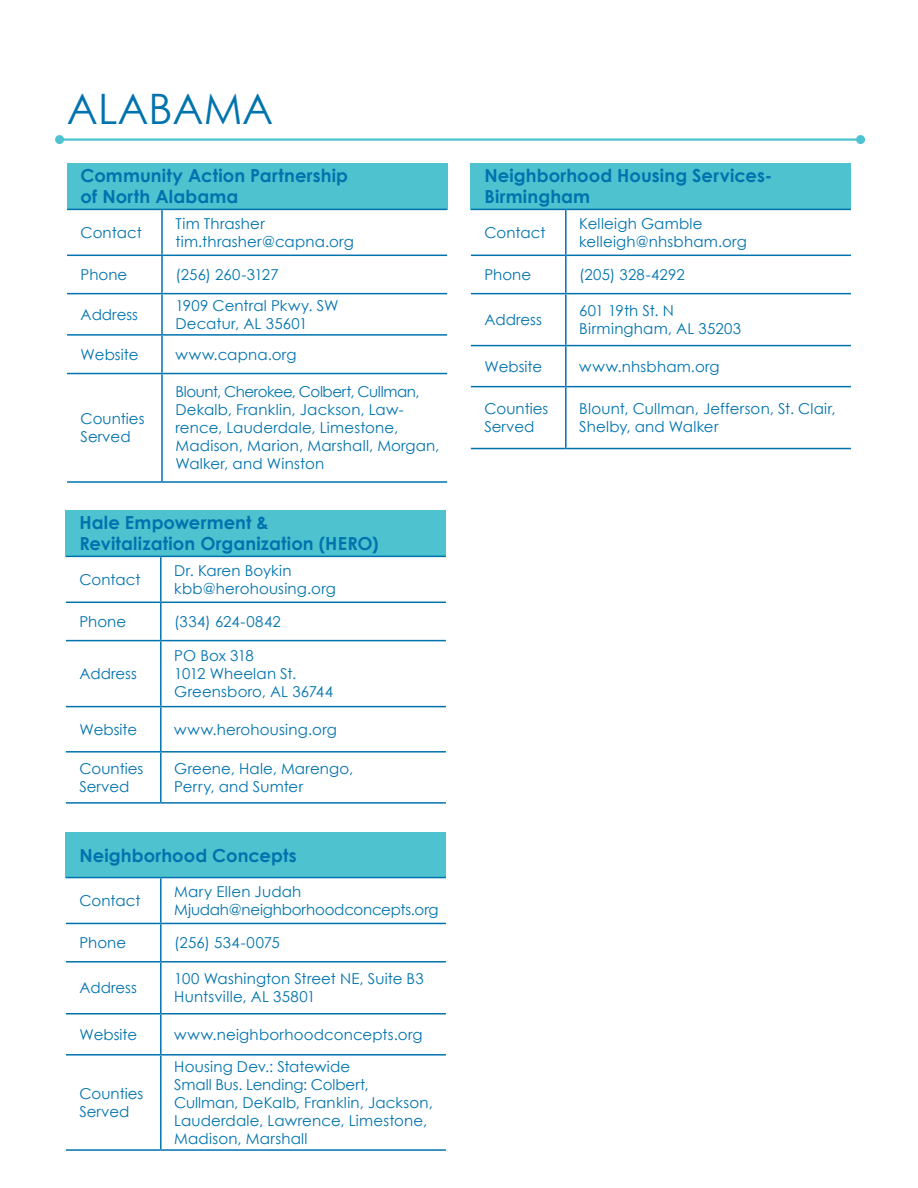
<style>
.page{position:relative;width:918px;height:1188px;background:#fff}
.page>*{position:absolute;margin:0;border:0;box-sizing:border-box;transform-origin:0 0}
.t1{font:42px "Century Gothic";color:#0073ae}
.t2{font:700 18px/21px "Century Gothic";letter-spacing:.005em;color:#0073ae}
.t3{font:15px/18px "Century Gothic";letter-spacing:.01em;color:#0073ae}
.t4{font:15px/18px "Century Gothic";letter-spacing:-.01em;color:#0073ae}
.t5{font:15px "Century Gothic";letter-spacing:.03em;color:#0073ae}
</style>
<div class="page">
<hr style="left:60px;top:138px;width:801px;height:3px;background:#4ec3cf">
<div style="left:55px;top:135px;width:9px;height:9px;background:#4ec3cf;border-radius:50%"></div>
<div style="left:856px;top:135px;width:9px;height:9px;background:#4ec3cf;border-radius:50%"></div>
<div style="left:67px;top:163px;width:380px;height:46px;background:#4ec3cf"></div>
<svg style="left:67px;top:210px;width:380px;height:165px"></svg>
<hr style="left:161px;top:210px;width:2px;height:45px;background:#0073ae">
<hr style="left:161px;top:256px;width:2px;height:37px;background:#0073ae">
<hr style="left:161px;top:294px;width:2px;height:40px;background:#0073ae">
<hr style="left:161px;top:336px;width:2px;height:37px;background:#0073ae">
<hr style="left:161px;top:374px;width:2px;height:107px;background:#0073ae">
<hr style="left:67px;top:209px;width:95px;height:1px;background:#0073ae">
<hr style="left:162px;top:209px;width:285px;height:1px;background:#0073ae">
<hr style="left:67px;top:255px;width:95px;height:1px;background:#0073ae">
<hr style="left:162px;top:255px;width:285px;height:1px;background:#0073ae">
<hr style="left:67px;top:293px;width:95px;height:1px;background:#0073ae">
<hr style="left:162px;top:293px;width:285px;height:1px;background:#0073ae">
<hr style="left:67px;top:334px;width:95px;height:2px;background:#0073ae">
<hr style="left:162px;top:334px;width:285px;height:2px;background:#0073ae">
<hr style="left:67px;top:373px;width:95px;height:1px;background:#0073ae">
<hr style="left:67px;top:481px;width:95px;height:2px;background:#0073ae">
<hr style="left:162px;top:373px;width:285px;height:1px;background:#0073ae">
<hr style="left:162px;top:481px;width:285px;height:2px;background:#0073ae">
<div style="left:66px;top:832px;width:380px;height:46px;background:#4ec3cf"></div>
<svg style="left:66px;top:878px;width:380px;height:47px"></svg>
<hr style="left:160px;top:878px;width:2px;height:45px;background:#0073ae">
<hr style="left:160px;top:924px;width:2px;height:37px;background:#0073ae">
<hr style="left:160px;top:963px;width:2px;height:50px;background:#0073ae">
<hr style="left:160px;top:1015px;width:2px;height:39px;background:#0073ae">
<hr style="left:160px;top:1056px;width:2px;height:93px;background:#0073ae">
<hr style="left:66px;top:877px;width:95px;height:1px;background:#0073ae">
<hr style="left:161px;top:877px;width:285px;height:1px;background:#0073ae">
<hr style="left:66px;top:923px;width:95px;height:1px;background:#0073ae">
<hr style="left:161px;top:923px;width:285px;height:1px;background:#0073ae">
<hr style="left:66px;top:961px;width:95px;height:2px;background:#0073ae">
<hr style="left:161px;top:961px;width:285px;height:2px;background:#0073ae">
<hr style="left:66px;top:1013px;width:95px;height:2px;background:#0073ae">
<hr style="left:66px;top:1054px;width:95px;height:2px;background:#0073ae">
<hr style="left:66px;top:1149px;width:95px;height:2px;background:#0073ae">
<hr style="left:161px;top:1013px;width:285px;height:2px;background:#0073ae">
<hr style="left:161px;top:1054px;width:285px;height:2px;background:#0073ae">
<hr style="left:161px;top:1149px;width:285px;height:2px;background:#0073ae">
<div style="left:66px;top:510px;width:380px;height:46px;background:#4ec3cf"></div>
<svg style="left:66px;top:557px;width:380px;height:151px"></svg>
<hr style="left:160px;top:557px;width:2px;height:45px;background:#0073ae">
<hr style="left:160px;top:603px;width:2px;height:37px;background:#0073ae">
<hr style="left:160px;top:641px;width:2px;height:65px;background:#0073ae">
<hr style="left:160px;top:707px;width:2px;height:44px;background:#0073ae">
<hr style="left:160px;top:753px;width:2px;height:49px;background:#0073ae">
<hr style="left:66px;top:556px;width:95px;height:1px;background:#0073ae">
<hr style="left:161px;top:556px;width:285px;height:1px;background:#0073ae">
<hr style="left:66px;top:602px;width:95px;height:1px;background:#0073ae">
<hr style="left:161px;top:602px;width:285px;height:1px;background:#0073ae">
<hr style="left:66px;top:640px;width:95px;height:1px;background:#0073ae">
<hr style="left:161px;top:640px;width:285px;height:1px;background:#0073ae">
<hr style="left:66px;top:706px;width:95px;height:1px;background:#0073ae">
<hr style="left:66px;top:751px;width:95px;height:2px;background:#0073ae">
<hr style="left:66px;top:802px;width:95px;height:2px;background:#0073ae">
<hr style="left:161px;top:706px;width:285px;height:1px;background:#0073ae">
<hr style="left:161px;top:751px;width:285px;height:2px;background:#0073ae">
<hr style="left:161px;top:802px;width:285px;height:2px;background:#0073ae">
<div style="left:471px;top:163px;width:380px;height:46px;background:#4ec3cf"></div>
<svg style="left:471px;top:210px;width:380px;height:238px"></svg>
<hr style="left:565px;top:210px;width:2px;height:45px;background:#0073ae">
<hr style="left:565px;top:256px;width:2px;height:37px;background:#0073ae">
<hr style="left:565px;top:294px;width:2px;height:51px;background:#0073ae">
<hr style="left:565px;top:346px;width:2px;height:40px;background:#0073ae">
<hr style="left:565px;top:387px;width:2px;height:61px;background:#0073ae">
<hr style="left:471px;top:209px;width:95px;height:1px;background:#0073ae">
<hr style="left:566px;top:209px;width:285px;height:1px;background:#0073ae">
<hr style="left:471px;top:255px;width:95px;height:1px;background:#0073ae">
<hr style="left:566px;top:255px;width:285px;height:1px;background:#0073ae">
<hr style="left:471px;top:293px;width:95px;height:1px;background:#0073ae">
<hr style="left:566px;top:293px;width:285px;height:1px;background:#0073ae">
<hr style="left:471px;top:345px;width:95px;height:1px;background:#0073ae">
<hr style="left:471px;top:386px;width:95px;height:1px;background:#0073ae">
<hr style="left:471px;top:448px;width:95px;height:1px;background:#0073ae">
<hr style="left:566px;top:345px;width:285px;height:1px;background:#0073ae">
<hr style="left:566px;top:386px;width:285px;height:1px;background:#0073ae">
<hr style="left:566px;top:448px;width:285px;height:1px;background:#0073ae">
<p class="t1" style="left:67px;top:83px;width:208px">ALABAMA</p>
<p class="t2" style="left:81px;top:165px;width:269px">Community Action Partnership of North Alabama</p>
<p class="t3" style="left:81px;top:223px;width:63px">Contact</p>
<p class="t3" style="left:176px;top:214px;width:180px">Tim Thrasher tim.thrasher@capna.org</p>
<p class="t3" style="left:81px;top:265px;width:48px">Phone</p>
<p class="t3" style="left:176px;top:265px;width:105px">(256) 260-3127</p>
<p class="t3" style="left:81px;top:305px;width:59px">Address</p>
<p class="t3" style="left:176px;top:296px;width:164px">1909 Central Pkwy. SW<br>Decatur, AL 35601</p>
<p class="t3" style="left:81px;top:345px;width:60px">Website</p>
<p class="t3" style="left:176px;top:345px;width:122px">www.capna.org</p>
<p class="t3" style="left:81px;top:410px;width:65px">Counties<br>Served</p>
<p class="t3" style="left:176px;top:383px;width:265px">Blount, Cherokee, Colbert, Cullman,<br>Dekalb, Franklin, Jackson, Law&shy;rence, Lauderdale, Limestone,<br>Madison, Marion, Marshall, Morgan,<br>Walker, and Winston</p>
<p class="t2" style="left:79px;top:512px;width:301px">Hale Empowerment &amp;<br>Revitalization Organization (HERO)</p>
<p class="t3" style="left:79px;top:570px;width:63px">Contact</p>
<p class="t3" style="left:174px;top:561px;width:163px">Dr. Karen Boykin kbb@herohousing.org</p>
<p class="t3" style="left:79px;top:612px;width:48px">Phone</p>
<p class="t5" style="left:174px;top:613px;width:108px">(334) 624-0842</p>
<p class="t3" style="left:79px;top:665px;width:59px">Address</p>
<p class="t3" style="left:174px;top:647px;width:160px">PO Box 318<br>1012 Wheelan St.<br>Greensboro, AL 36744</p>
<p class="t3" style="left:79px;top:720px;width:60px">Website</p>
<p class="t3" style="left:174px;top:720px;width:164px">www.herohousing.org</p>
<p class="t3" style="left:79px;top:759px;width:65px">Counties<br>Served</p>
<p class="t3" style="left:174px;top:759px;width:180px">Greene, Hale, Marengo,<br>Perry, and Sumter</p>
<p class="t2" style="left:79px;top:844px;width:219px">Neighborhood Concepts</p>
<p class="t3" style="left:79px;top:892px;width:63px">Contact</p>
<p class="t4" style="left:174px;top:883px;width:266px">Mary Ellen Judah<br>Mjudah@neighborhoodconcepts.org</p>
<p class="t3" style="left:79px;top:934px;width:48px">Phone</p>
<p class="t3" style="left:174px;top:934px;width:107px">(256) 534-0075</p>
<p class="t3" style="left:79px;top:979px;width:59px">Address</p>
<p class="t3" style="left:174px;top:970px;width:251px">100 Washington Street NE, Suite B3<br>Huntsville, AL 35801</p>
<p class="t3" style="left:79px;top:1025px;width:60px">Website</p>
<p class="t3" style="left:174px;top:1025px;width:250px">www.neighborhoodconcepts.org</p>
<p class="t3" style="left:79px;top:1084px;width:65px">Counties<br>Served</p>
<p class="t3" style="left:174px;top:1057px;width:260px">Housing Dev.: Statewide<br>Small Bus. Lending: Colbert,<br>Cullman, DeKalb, Franklin, Jackson,<br>Lauderdale, Lawrence, Limestone,<br>Madison, Marshall</p>
<p class="t2" style="left:484px;top:165px;width:290px">Neighborhood Housing Services-<br>Birmingham</p>
<p class="t3" style="left:484px;top:223px;width:63px">Contact</p>
<p class="t3" style="left:579px;top:214px;width:169px">Kelleigh Gamble kelleigh@nhsbham.org</p>
<p class="t3" style="left:484px;top:265px;width:48px">Phone</p>
<p class="t3" style="left:579px;top:265px;width:107px">(205) 328-4292</p>
<p class="t3" style="left:484px;top:311px;width:59px">Address</p>
<p class="t3" style="left:579px;top:302px;width:163px">601 19th St. N<br>Birmingham, AL 35203</p>
<p class="t3" style="left:484px;top:357px;width:60px">Website</p>
<p class="t3" style="left:579px;top:357px;width:142px">www.nhsbham.org</p>
<p class="t3" style="left:484px;top:400px;width:65px">Counties<br>Served</p>
<p class="t3" style="left:579px;top:400px;width:258px">Blount, Cullman, Jefferson, St. Clair,<br>Shelby, and Walker</p>
</div>
